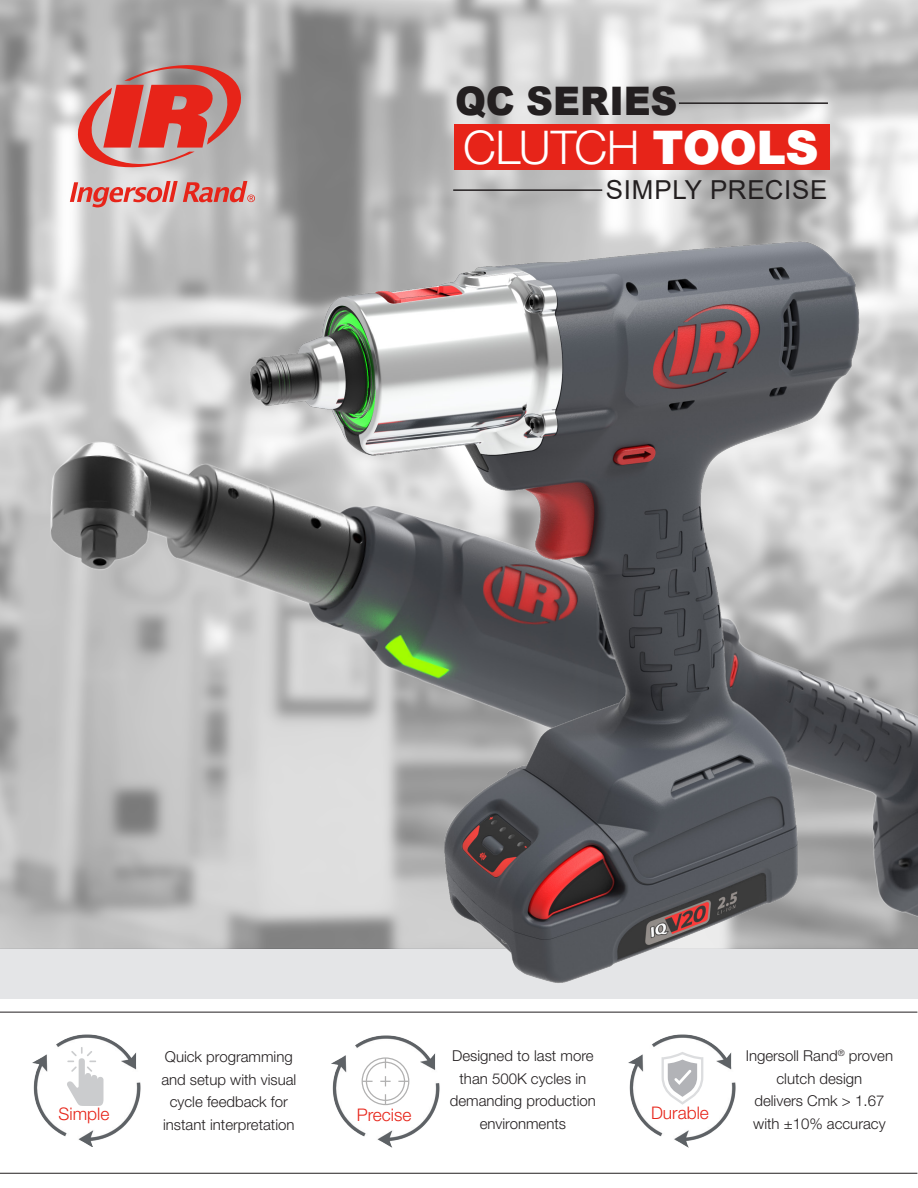
<style>
.page{position:relative;width:918px;height:1188px;background:#fff}
.page>*{position:absolute;margin:0;border:0;box-sizing:border-box;transform-origin:0 0}
.ChartBody{font:300 46.65px "Helvetica Neue LT Pro";letter-spacing:-.01em;color:#fff}
.ChartBody-2{font:900 39.3px "Arial";color:#231f20;scale:.95 1}
.ChartBody-3{font:26.1px "Arial";letter-spacing:.025em;color:#231f20}
.t1{font:300 17.4px "Helvetica Neue LT Pro";color:#e72419}
.t2{font:300 15px/22.5px "Helvetica Neue LT Pro";color:#231f20;text-align:center}
.s1{font-weight:900}
</style>
<div class="page">
<hr style="left:0;top:1173px;width:917px;height:1px;background:#231f20">
<img style="left:0;top:0;width:918px;height:341px">
<svg style="left:75px;top:65px;width:169px;height:109px;background:#cb7c78"></svg>
<svg style="left:70px;top:181px;width:185px;height:26px;background:#d69692"></svg>
<div style="left:454px;top:125px;width:376px;height:45px;background:#e72419"></div>
<hr style="left:453px;top:189px;width:149px;height:2px;background:#231f20">
<hr style="left:679px;top:102px;width:149px;height:2px;background:#231f20">
<img style="left:0;top:341px;width:918px;height:658px">
<img style="left:628px;top:1034px;width:108px;height:113px">
<svg style="left:660px;top:1050px;width:45px;height:55px"></svg>
<img style="left:32px;top:1034px;width:109px;height:113px">
<svg style="left:65px;top:1047px;width:38px;height:60px"></svg>
<img style="left:331px;top:1035px;width:109px;height:112px">
<div style="left:366px;top:1062px;width:39px;height:39px;border:1px solid #151414;border-radius:50%"></div>
<div style="left:362px;top:1057px;width:47px;height:48px;border:1px solid #151414;border-radius:50%"></div>
<svg style="left:380px;top:1076px;width:11px;height:10px"></svg>
<hr style="left:0;top:1012px;width:917px;height:1px;background:#231f20">
<img style="left:239px;top:241px;width:628px;height:748px">
<p class="ChartBody-2" style="left:455px;top:73px;width:236px">QC SERIES</p>
<p class="ChartBody" style="left:463px;top:118px;width:356px">CLUTCH <span class="s1">TOOLS</span></p>
<p class="ChartBody-3" style="left:606px;top:172px;width:223px">SIMPLY PRECISE</p>
<p class="t2" style="left:161px;top:1045px;width:136px">Quick programming and setup with visual cycle feedback for instant interpretation</p>
<p class="t2" style="left:746px;top:1045px;width:149px">Ingersoll Rand<sup>®</sup> proven clutch design<br>delivers Cmk &gt; 1.67 with ±10% accuracy</p>
<p class="t2" style="left:450px;top:1045px;width:148px">Designed to last more than 500K cycles in demanding production environments</p>
<p class="t1" style="left:59px;top:1103px;width:52px">Simple</p>
<p class="t1" style="left:357px;top:1105px;width:56px">Precise</p>
<p class="t1" style="left:651px;top:1102px;width:59px">Durable</p>
</div>
